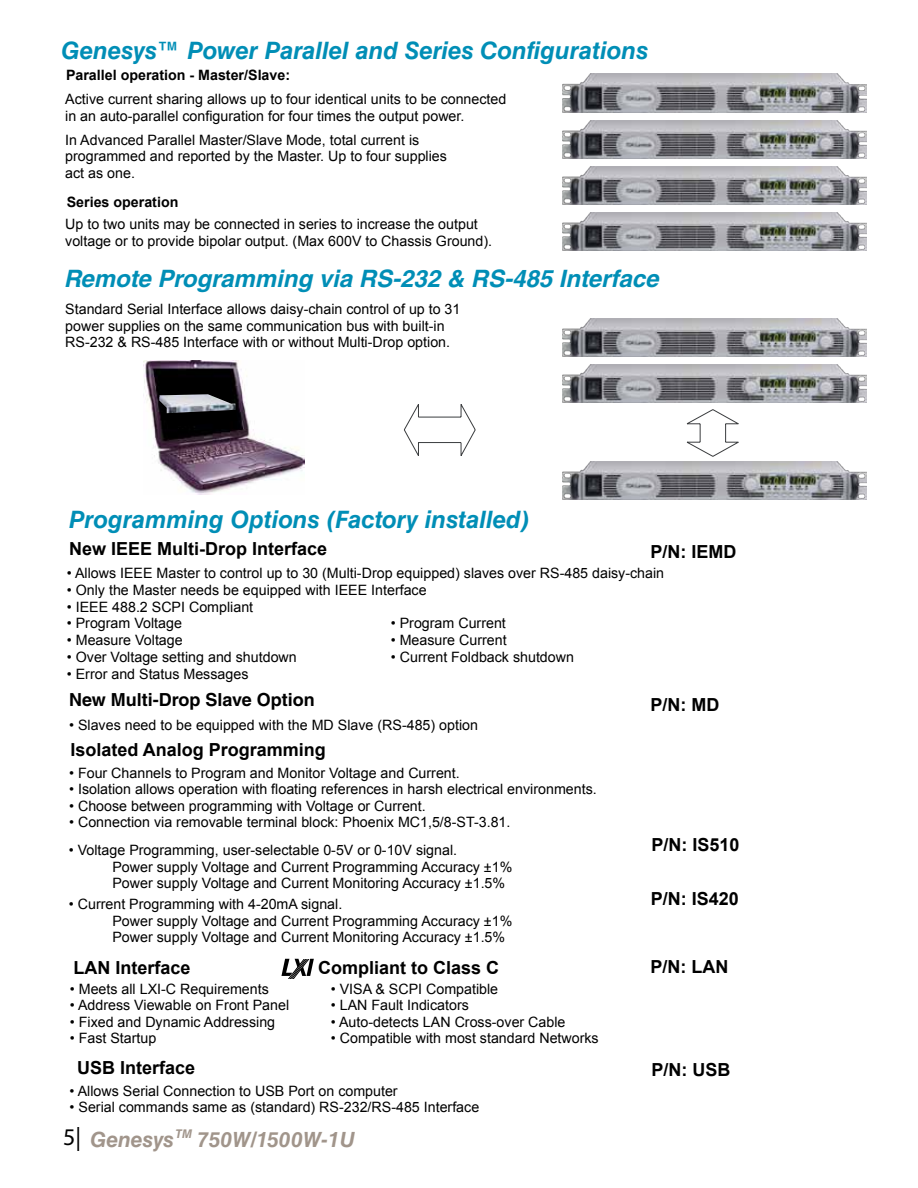
<style>
.page{position:relative;width:918px;height:1188px;background:#fff}
.page>*{position:absolute;margin:0;border:0;box-sizing:border-box;transform-origin:0 0}
.t1{font:italic 700 24px "Helvetica LT Std";color:#008eb6}
.t2{font:italic 700 24px "Helvetica LT Std";color:#008eb6}
.t3{font:24px "Myriad Pro";color:#000}
.t4{font:italic 700 21px "Helvetica LT Std";color:#a1958b}
.t5{font:700 18px "Arial";color:#000}
.t6{font:700 18px "Helvetica LT Std";color:#000}
.t7{font:14.25px/16.5px "Arial";color:#000}
.t8{font:700 14.25px "Arial";color:#000}
.t9{font:italic 700 12px "Helvetica LT Std";color:#a1958b}
</style>
<div class="page">
<svg style="left:686px;top:409px;width:53px;height:48px"></svg>
<svg style="left:404px;top:404px;width:72px;height:52px"></svg>
<img style="left:144px;top:360px;width:160px;height:135px">
<svg style="left:160px;top:391px;width:78px;height:36px"></svg>
<img style="left:159px;top:394px;width:76px;height:19px">
<svg style="left:281px;top:958px;width:33px;height:21px"></svg>
<img style="left:563px;top:74px;width:303px;height:38px">
<img style="left:563px;top:120px;width:303px;height:38px">
<img style="left:563px;top:166px;width:303px;height:39px">
<img style="left:563px;top:213px;width:303px;height:38px">
<img style="left:563px;top:318px;width:303px;height:39px">
<img style="left:563px;top:364px;width:303px;height:38px">
<img style="left:563px;top:462px;width:303px;height:38px">
<h1 class="t1" style="left:61px;top:36px;width:588px">Genesys™ Power Parallel and Series Configurations</h1>
<p class="t8" style="left:66px;top:66px;width:226px">Parallel operation - Master/Slave:</p>
<p class="t7" style="left:65px;top:91px;width:443px">Active current sharing allows up to four identical units to be connected in an auto-parallel configuration for four times the output power.</p>
<p class="t7" style="left:65px;top:132px;width:383px">In Advanced Parallel Master/Slave Mode, total current is programmed and reported by the Master. Up to four supplies act as one.</p>
<p class="t8" style="left:67px;top:192px;width:113px">Series operation</p>
<p class="t7" style="left:65px;top:216px;width:428px">Up to two units may be connected in series to increase the output voltage or to provide bipolar output. (Max 600V to Chassis Ground).</p>
<h1 class="t2" style="left:64px;top:264px;width:602px">Remote Programming via RS-232 &amp; RS-485 Interface</h1>
<p class="t7" style="left:65px;top:301px;width:397px">Standard Serial Interface allows daisy-chain control of up to 31 power supplies on the same communication bus with built-in<br>RS-232 &amp; RS-485 Interface with or without Multi-Drop option.</p>
<h1 class="t1" style="left:69px;top:505px;width:463px">Programming Options (Factory installed)</h1>
<p class="t5" style="left:69px;top:537px;width:260px">New IEEE Multi-Drop Interface</p>
<p class="t5" style="left:651px;top:539px;width:87px">P/N: IEMD</p>
<p class="t7" style="left:67px;top:565px;width:599px">• Allows IEEE Master to control up to 30 (Multi-Drop equipped) slaves over RS-485 daisy-chain</p>
<p class="t7" style="left:67px;top:581px;width:361px">• Only the Master needs be equipped with IEEE Interface</p>
<p class="t7" style="left:67px;top:598px;width:188px">• IEEE 488.2 SCPI Compliant</p>
<p class="t7" style="left:67px;top:615px;width:117px">• Program Voltage</p>
<p class="t7" style="left:391px;top:615px;width:117px">• Program Current</p>
<p class="t7" style="left:67px;top:632px;width:117px">• Measure Voltage</p>
<p class="t7" style="left:391px;top:632px;width:117px">• Measure Current</p>
<p class="t7" style="left:67px;top:649px;width:231px">• Over Voltage setting and shutdown</p>
<p class="t7" style="left:391px;top:649px;width:185px">• Current Foldback shutdown</p>
<p class="t7" style="left:67px;top:666px;width:183px">• Error and Status Messages</p>
<p class="t6" style="left:69px;top:688px;width:247px">New Multi-Drop Slave Option</p>
<p class="t7" style="left:69px;top:717px;width:410px">• Slaves need to be equipped with the MD Slave (RS-485) option</p>
<p class="t7" style="left:69px;top:765px;width:392px">• Four Channels to Program and Monitor Voltage and Current.</p>
<p class="t7" style="left:69px;top:781px;width:529px">• Isolation allows operation with floating references in harsh electrical environments.</p>
<p class="t7" style="left:69px;top:798px;width:358px">• Choose between programming with Voltage or Current.</p>
<p class="t7" style="left:69px;top:814px;width:443px">• Connection via removable terminal block: Phoenix MC1,5/8-ST-3.81.</p>
<p class="t7" style="left:112px;top:842px;width:401px;text-indent:-44px">• Voltage Programming, user-selectable 0-5V or 0-10V signal.<br>Power supply Voltage and Current Programming Accuracy ±1%<br>Power supply Voltage and Current Monitoring Accuracy ±1.5%</p>
<p class="t5" style="left:71px;top:738px;width:257px">Isolated Analog Programming</p>
<p class="t7" style="left:112px;top:896px;width:401px;text-indent:-44px">• Current Programming with 4-20mA signal.<br>Power supply Voltage and Current Programming Accuracy ±1%<br>Power supply Voltage and Current Monitoring Accuracy ±1.5%</p>
<p class="t5" style="left:74px;top:956px;width:119px">LAN Interface</p>
<p class="t7" style="left:70px;top:981px;width:201px">• Meets all LXI-C Requirements</p>
<p class="t7" style="left:70px;top:997px;width:221px">• Address Viewable on Front Panel</p>
<p class="t7" style="left:70px;top:1014px;width:207px">• Fixed and Dynamic Addressing</p>
<p class="t7" style="left:70px;top:1030px;width:88px">• Fast Startup</p>
<p class="t5" style="left:77px;top:1056px;width:120px">USB Interface</p>
<p class="t5" style="left:318px;top:956px;width:183px">Compliant to Class C</p>
<p class="t7" style="left:331px;top:981px;width:169px">• VISA &amp; SCPI Compatible</p>
<p class="t7" style="left:331px;top:997px;width:140px">• LAN Fault Indicators</p>
<p class="t7" style="left:331px;top:1014px;width:236px">• Auto-detects LAN Cross-over Cable</p>
<p class="t7" style="left:331px;top:1030px;width:269px">• Compatible with most standard Networks</p>
<p class="t7" style="left:70px;top:1083px;width:330px">• Allows Serial Connection to USB Port on computer</p>
<p class="t7" style="left:70px;top:1099px;width:411px">• Serial commands same as (standard) RS-232/RS-485 Interface</p>
<h1 class="t3" style="left:63px;top:1122px;width:20px">5|</h1>
<p class="t9" style="left:175px;top:1127px;width:18px">TM</p>
<h2 class="t4" style="left:90px;top:1127px;width:266px">Genesys 750W/1500W-1U</h2>
<p class="t5" style="left:651px;top:693px;width:70px">P/N: MD</p>
<p class="t5" style="left:652px;top:833px;width:90px">P/N: IS510</p>
<p class="t5" style="left:651px;top:886px;width:90px">P/N: IS420</p>
<p class="t5" style="left:651px;top:955px;width:79px">P/N: LAN</p>
<p class="t5" style="left:651px;top:1058px;width:80px">P/N: USB</p>
</div>
